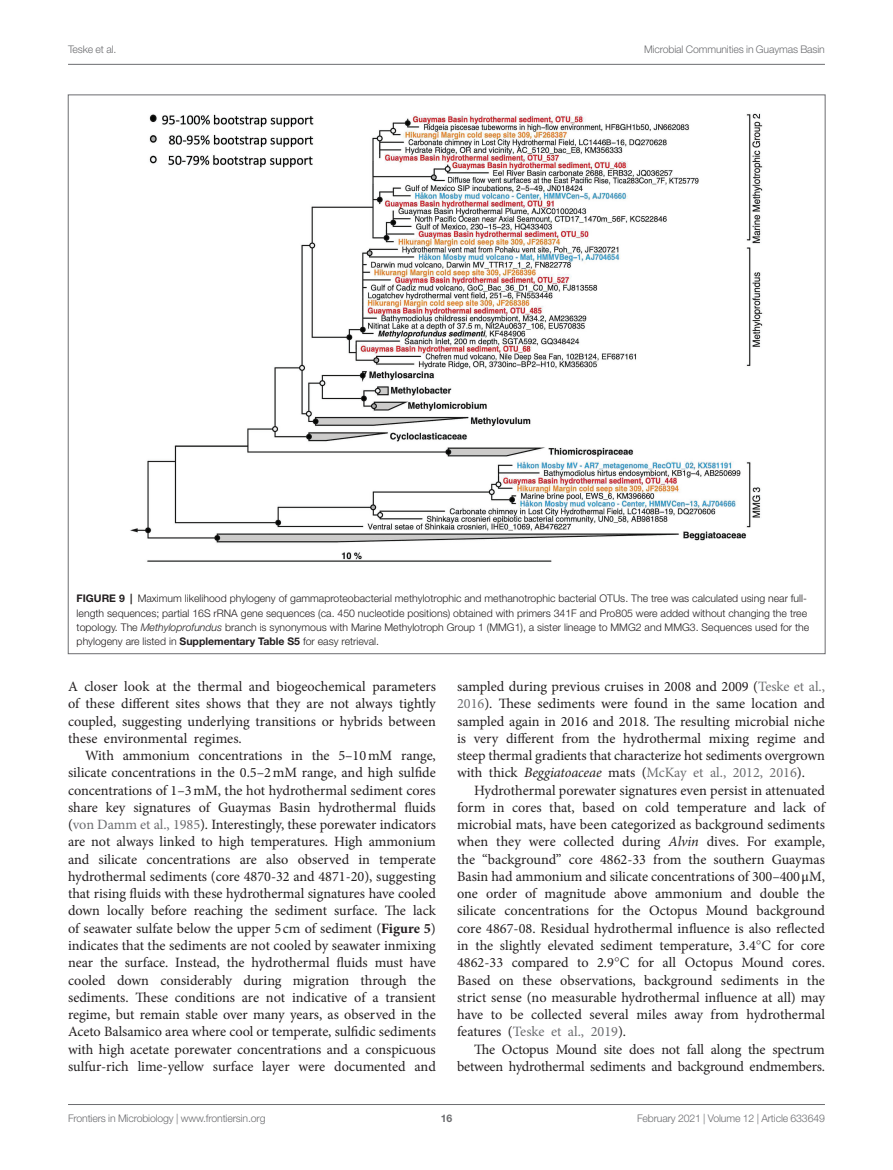
<style>
.page{position:relative;width:893px;height:1170px;background:#fff}
.page>*{position:absolute;margin:0;border:0;box-sizing:border-box;transform-origin:0 0}
.TEXT{font:14.25px/17.2px "Minion Pro";letter-spacing:-.01em;color:#231f20;text-align:justify}
.TEXT_FLUSH{font:14.25px/17.2px "Minion Pro";color:#231f20;text-align:justify}
.FIG_LEG{font:300 10.5px/14.2px "Helvetica Neue LT Std";color:#231f20}
.t1{font:300 10.5px "Helvetica Neue LT Std";letter-spacing:-.015em;color:#6c6d70}
.t2{font:700 10.5px "Helvetica Neue LT Std";color:#6c6d70}
.s1{font-weight:700}
.s2{font-style:italic}
.s3{color:#6c6d70}
.s4{font-family:"STIX General"}
</style>
<div class="page">
<hr style="left:68px;top:64px;width:757px;height:1px;background:#6c6d70">
<hr style="left:68px;top:1104px;width:757px;height:1px;background:#6c6d70">
<img style="left:130px;top:113px;width:633px;height:449px">
<p class="t1" style="left:68px;top:42px;width:50px">Teske et al.</p>
<p class="t1" style="left:644px;top:42px;width:182px">Microbial Communities in Guaymas Basin</p>
<p class="FIG_LEG" style="left:77px;top:591px;width:734px"><span class="s1">FIGURE 9 |</span> Maximum likelihood phylogeny of gammaproteobacterial methylotrophic and methanotrophic bacterial OTUs. The tree was calculated using near full&shy;length sequences; partial 16S rRNA gene sequences (ca. 450 nucleotide positions) obtained with primers 341F and Pro805 were added without changing the tree topology. The <span class="s2">Methyloprofundus</span> branch is synonymous with Marine Methylotroph Group 1 (MMG1), a sister lineage to MMG2 and MMG3. Sequences used for the phylogeny are listed in <span class="s1">Supplementary Table S5</span> for easy retrieval.</p>
<p class="TEXT_FLUSH" style="left:68px;top:678px;width:369px">A closer look at the thermal and biogeochemical parameters of these different sites shows that they are not always tightly coupled, suggesting underlying transitions or hybrids between these environmental regimes.</p>
<p class="TEXT" style="left:68px;top:747px;width:369px;text-indent:17px">With ammonium concentrations in the 5–10mM range, silicate concentrations in the 0.5–2mM range, and high sulfide concentrations of 1–3mM, the hot hydrothermal sediment cores share key signatures of Guaymas Basin hydrothermal fluids (<span class="s3">von Damm et al., 1985</span>). Interestingly, these porewater indicators are not always linked to high temperatures. High ammonium and silicate concentrations are also observed in temperate hydrothermal sediments (core 4870-32 and 4871-20), suggesting that rising fluids with these hydrothermal signatures have cooled down locally before reaching the sediment surface. The lack of seawater sulfate below the upper 5cm of sediment (<span class="s1">Figure 5</span>) indicates that the sediments are not cooled by seawater inmixing near the surface. Instead, the hydrothermal fluids must have cooled down considerably during migration through the sediments. These conditions are not indicative of a transient regime, but remain stable over many years, as observed in the Aceto Balsamico area where cool or temperate, sulfidic sediments with high acetate porewater concentrations and a conspicuous sulfur-rich lime-yellow surface layer were documented and</p>
<p class="TEXT" style="left:457px;top:678px;width:369px">sampled during previous cruises in 2008 and 2009 (<span class="s3">Teske et al., 2016</span>). These sediments were found in the same location and sampled again in 2016 and 2018. The resulting microbial niche is very different from the hydrothermal mixing regime and steep thermal gradients that characterize hot sediments overgrown with thick <span class="s2">Beggiatoaceae</span> mats (<span class="s3">McKay et al., 2012, 2016</span>).</p>
<p class="TEXT" style="left:457px;top:781px;width:369px;text-indent:17px">Hydrothermal porewater signatures even persist in attenuated form in cores that, based on cold temperature and lack of microbial mats, have been categorized as background sediments when they were collected during <span class="s2">Alvin</span> dives. For example, the “background” core 4862-33 from the southern Guaymas Basin had ammonium and silicate concentrations of 300–400<span class="s4">μ</span>M, one order of magnitude above ammonium and double the silicate concentrations for the Octopus Mound background core 4867-08. Residual hydrothermal influence is also reflected in the slightly elevated sediment temperature, 3.4<span class="s4">°</span>C for core 4862-33 compared to 2.9<span class="s4">°</span>C for all Octopus Mound cores.<br>Based on these observations, background sediments in the strict sense (no measurable hydrothermal influence at all) may have to be collected several miles away from hydrothermal features (<span class="s3">Teske et al., 2019</span>).</p>
<p class="TEXT" style="left:457px;top:1040px;width:369px;text-align:right">The Octopus Mound site does not fall along the spectrum between hydrothermal sediments and background endmembers.</p>
<p class="t1" style="left:68px;top:1111px;width:199px">Frontiers in Microbiology | www.frontiersin.org</p>
<p class="t2" style="left:441px;top:1111px;width:13px">16</p>
<p class="t1" style="left:637px;top:1111px;width:189px">February 2021 | Volume 12 | Article 633649</p>
</div>
